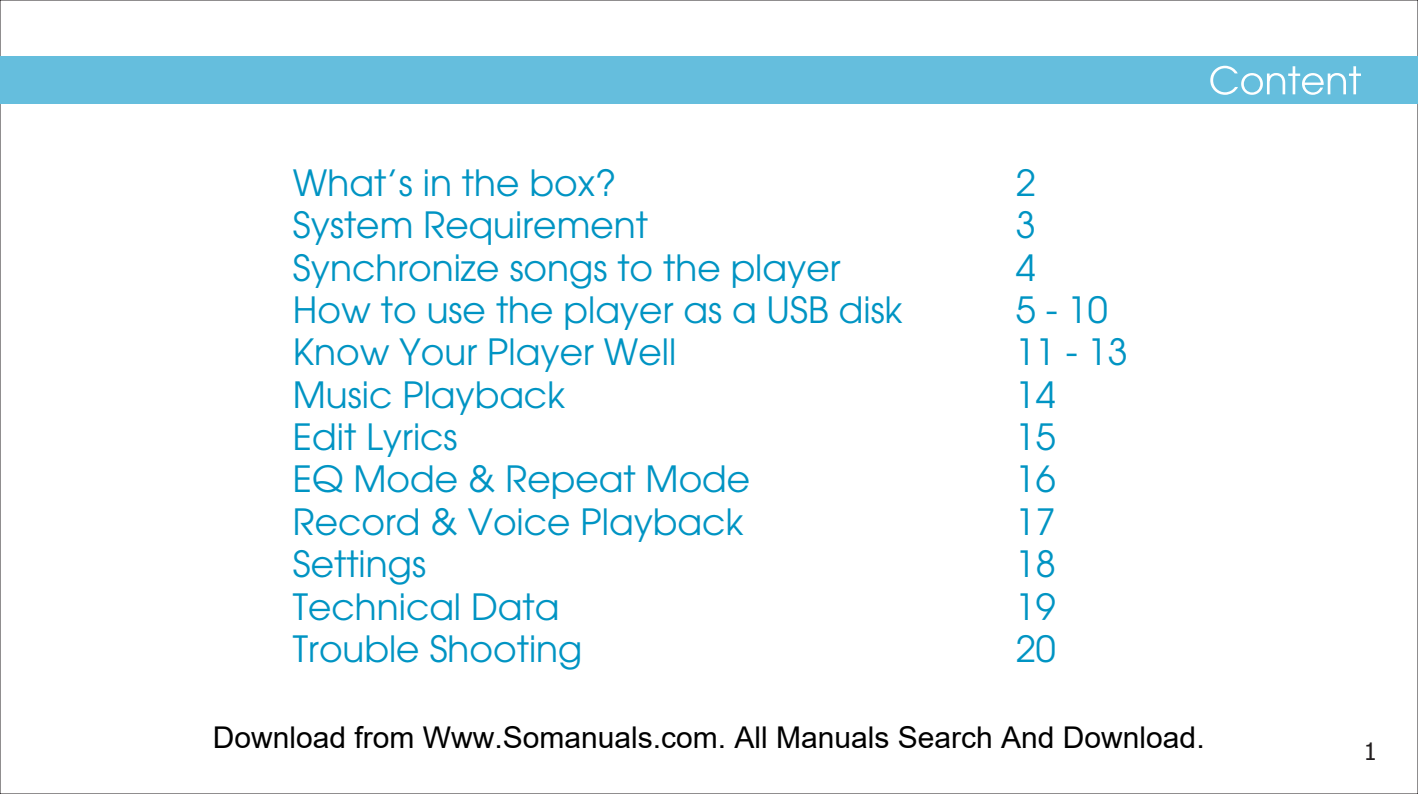
<style>
.page{position:relative;width:1418px;height:794px;background:#fff}
.page>*{position:absolute;margin:0;border:0;box-sizing:border-box;transform-origin:0 0}
.t1{font:36px/42.4px "Avant Garde";color:#0094c3}
.t2{font:30px "Arial";color:#000}
.t3{font:24px "Tahoma";color:#231f20}
</style>
<div class="page">
<div style="left:1px;top:56px;width:1416px;height:48px;background:#65bedd"></div>
<svg style="left:1210px;top:66px;width:150px;height:29px"></svg>
<p class="t1" style="left:293px;top:165px;width:611px">What’s in the box?<br>System Requirement<br>Synchronize songs to the player<br>How to use the player as a USB disk<br>Know Your Player Well<br>Music Playback<br>Edit Lyrics<br>EQ Mode &amp; Repeat Mode<br>Record &amp; Voice Playback<br>Settings<br>Technical Data<br>Trouble Shooting</p>
<p class="t1" style="left:1015px;top:165px;width:113px">2<br>3<br>4<br>5 - 10<br>11 - 13<br>14<br>15<br>16<br>17<br>18<br>19<br>20</p>
<p class="t2" style="left:213px;top:720px;width:993px">Download from Www.Somanuals.com. All Manuals Search And Download.</p>
<p class="t3" style="left:1363px;top:741px;width:15px">1</p>
</div>
